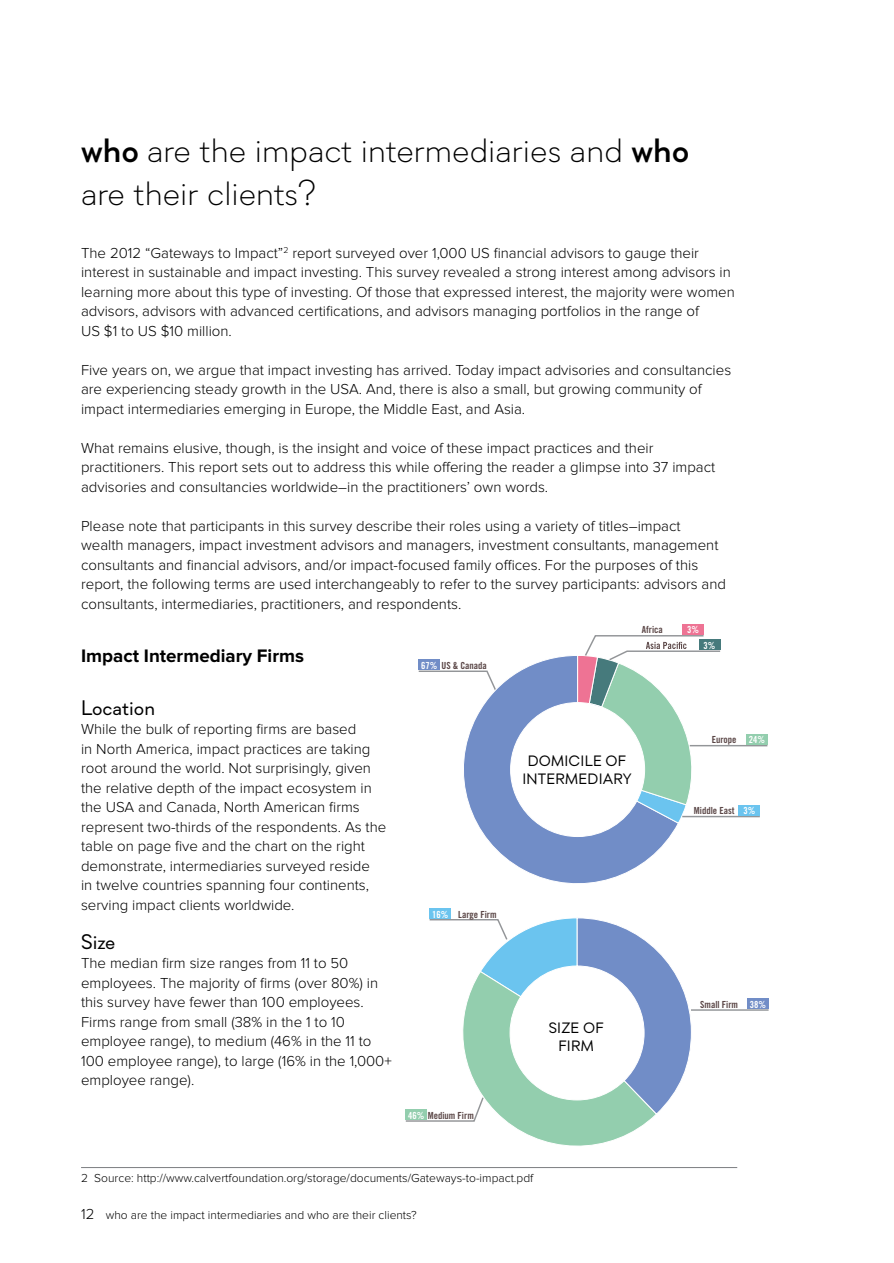
<style>
.page{position:relative;width:894px;height:1263px;background:#fff}
.page>*{position:absolute;margin:0;border:0;box-sizing:border-box;transform-origin:0 0}
.t1{font:300 36px/43.2px "Soin Sans Pro";color:#000}
.t2{font:21px "Soin Sans Pro";color:#000}
.t3{font:700 18.75px "Proxima Nova";color:#000}
.t4{font:300 15px/19.5px "Proxima Nova";color:#000}
.t5{font:15px/18px "Soin Sans Pro";letter-spacing:.015em;color:#000;text-align:center}
.t6{font:300 12px "Proxima Nova";color:#000}
.t7{font:9.75px "Trade Gothic LT Std Bd Cn 20";color:#5a4646}
.t8{font:9.75px "Trade Gothic LT Std Bd Cn 20";color:#fff}
.s1{font-weight:500}
.s2{color:#fff}
</style>
<div class="page">
<hr style="left:81px;top:1167px;width:656px;height:1px;background:#7c7e81">
<svg style="left:418px;top:670px;width:27px;height:2px"></svg>
<svg style="left:445px;top:656px;width:233px;height:228px"></svg>
<div style="left:418px;top:659px;width:21px;height:11px;background:#718dc7"></div>
<hr style="left:689px;top:745px;width:78px;height:1px;background:#939598">
<svg style="left:576px;top:634px;width:145px;height:190px"></svg>
<div style="left:746px;top:734px;width:21px;height:10px;background:#93ceae"></div>
<hr style="left:682px;top:816px;width:77px;height:1px;background:#939598">
<div style="left:738px;top:805px;width:21px;height:10px;background:#6bc4ef"></div>
<div style="left:698px;top:639px;width:21px;height:11px;background:#467a7c"></div>
<div style="left:682px;top:624px;width:21px;height:10px;background:#ee7394"></div>
<hr style="left:690px;top:1009px;width:78px;height:1px;background:#939598">
<div style="left:747px;top:998px;width:21px;height:10px;background:#718dc7"></div>
<div style="left:429px;top:908px;width:21px;height:10px;background:#6bc4ef"></div>
<svg style="left:405px;top:917px;width:287px;height:229px"></svg>
<div style="left:405px;top:1109px;width:21px;height:10px;background:#93ceae"></div>
<h1 class="t1" style="left:81px;top:129px;width:609px"><span class="s1">who</span> are the impact intermediaries and <span class="s1">who </span>are their clients?</h1>
<p class="t4" style="left:81px;top:244px;width:655px">The 2012 “Gateways to Impact”<sup>2</sup> report surveyed over 1,000 US financial advisors to gauge their interest in sustainable and impact investing. This survey revealed a strong interest among advisors in learning more about this type of investing. Of those that expressed interest, the majority were women advisors, advisors with advanced certifications, and advisors managing portfolios in the range of<br>US $1 to US $10 million.</p>
<p class="t4" style="left:81px;top:361px;width:651px">Five years on, we argue that impact investing has arrived. Today impact advisories and consultancies are experiencing steady growth in the USA. And, there is also a small, but growing community of impact intermediaries emerging in Europe, the Middle East, and Asia.</p>
<p class="t4" style="left:81px;top:439px;width:635px">What remains elusive, though, is the insight and voice of these impact practices and their practitioners. This report sets out to address this while offering the reader a glimpse into 37 impact advisories and consultancies worldwide–in the practitioners’ own words.</p>
<p class="t4" style="left:81px;top:517px;width:646px">Please note that participants in this survey describe their roles using a variety of titles–impact wealth managers, impact investment advisors and managers, investment consultants, management consultants and financial advisors, and/or impact-focused family offices. For the purposes of this report, the following terms are used interchangeably to refer to the survey participants: advisors and consultants, intermediaries, practitioners, and respondents.</p>
<p class="t3" style="left:81px;top:647px;width:224px">Impact Intermediary Firms</p>
<h2 class="t2" style="left:81px;top:695px;width:75px">Location</h2>
<p class="t4" style="left:81px;top:720px;width:306px">While the bulk of reporting firms are based<br>in North America, impact practices are taking root around the world. Not surprisingly, given the relative depth of the impact ecosystem in the USA and Canada, North American firms represent two-thirds of the respondents. As the table on page five and the chart on the right demonstrate, intermediaries surveyed reside<br>in twelve countries spanning four continents, serving impact clients worldwide.</p>
<h2 class="t2" style="left:81px;top:929px;width:36px">Size</h2>
<p class="t4" style="left:81px;top:954px;width:312px">The median firm size ranges from 11 to 50 employees. The majority of firms (over 80%) in this survey have fewer than 100 employees.<br>Firms range from small (38% in the 1 to 10 employee range), to medium (46% in the 11 to 100 employee range), to large (16% in the 1,000+ employee range).</p>
<p class="t7" style="left:641px;top:624px;width:23px">Africa</p>
<p class="t8" style="left:686px;top:624px;width:13px">3%</p>
<p class="t8" style="left:703px;top:639px;width:13px">3%</p>
<p class="t7" style="left:421px;top:659px;width:67px"><span class="s2">67%</span> US &amp; Canada</p>
<p class="t7" style="left:711px;top:734px;width:55px">Europe <span class="s2">24%</span></p>
<p class="t5" style="left:522px;top:752px;width:111px">DOMICILE OF<br>INTERMEDIARY</p>
<p class="t7" style="left:693px;top:805px;width:63px">Middle East <span class="s2">3%</span></p>
<p class="t7" style="left:432px;top:908px;width:66px"><span class="s2">16%</span> Large Firm</p>
<p class="t7" style="left:700px;top:998px;width:67px">Small Firm <span class="s2">38%</span></p>
<p class="t5" style="left:548px;top:1018px;width:56px">SIZE OF<br>FIRM</p>
<p class="t7" style="left:408px;top:1109px;width:67px"><span class="s2">46%</span> Medium Firm</p>
<p class="t6" style="left:81px;top:1172px;width:453px">2 Source: http://www.calvertfoundation.org/storage/documents/Gateways-to-impact.pdf</p>
<p class="t6" style="left:106px;top:1209px;width:312px">who are the impact intermediaries and who are their clients?</p>
<p class="t4" style="left:81px;top:1204px;width:15px">12</p>
</div>
